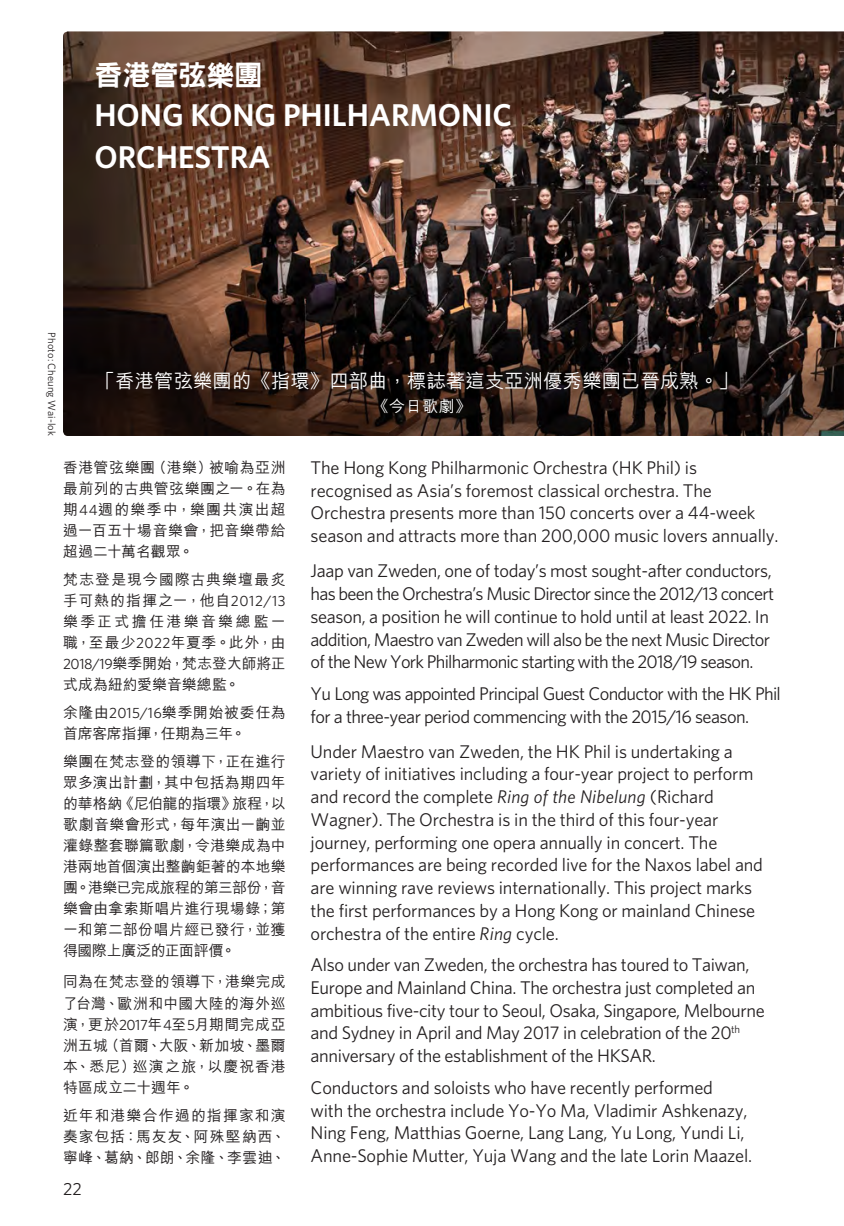
<style>
.page{position:relative;width:844px;height:1226px;background:#fff}
.page>*{position:absolute;margin:0;border:0;box-sizing:border-box;transform-origin:0 0}
.t1{font:600 31.5px "Whitney";color:#fff}
.t2{font:28px "DFPG Hei XB MP BF";color:#fff}
.t3{font:500 19.25px "M Hei";letter-spacing:.01em;color:#fff}
.t4{font:18.38px/22.8px "Whitney";letter-spacing:-.01em;color:#231f20}
.t5{font:18.38px/22.8px "Whitney";letter-spacing:-.04em;color:#231f20}
.t6{font:17.5px "Whitney";color:#231f20}
.t7{font:500 15.75px "M Hei";color:#fff}
.t8{font:500 14.88px/21px "M Hei";letter-spacing:.03em;color:#231f20;text-align:justify}
.t9{font:500 14.88px/21px "M Hei";letter-spacing:.01em;color:#231f20}
.t10{font:10.5px "Whitney";letter-spacing:.01em;color:#231f20}
.s1{font-family:"Whitney";font-weight:400}
.s2{font-style:italic}
</style>
<div class="page">
<img style="left:63px;top:31px;width:780px;height:143px">
<img style="left:63px;top:174px;width:780px;height:262px">
<h2 class="t2" style="left:94px;top:61px;width:170px">香港管弦樂團</h2>
<h1 class="t1" style="left:94px;top:96px;width:260px">HONG KONG PHILHARMO</h1>
<h1 class="t1" style="left:461px;top:96px;width:49px">NIC</h1>
<h1 class="t1" style="left:94px;top:138px;width:6px">ORCHESTRA</h1>
<p class="t10" style="left:58px;top:332px;width:105px;rotate:90deg">Photo: Cheung Wai-lok</p>
<p class="t3" style="left:96px;top:370px;width:643px">「香港管弦樂團的《指環》四部曲，標誌著這支亞洲優秀樂團已晉成熟。」</p>
<p class="t7" style="left:372px;top:398px;width:100px">《今日歌劇》</p>
<p class="t8" style="left:63px;top:457px;width:224px">香港管弦樂團（港樂）被喻為亞洲最前列的古典管弦樂團之一。在為期<span class="s1">44</span>週的樂季中，樂團共演出超過一百五十場音樂會，把音樂帶給超過二十萬名觀眾。</p>
<p class="t8" style="left:63px;top:569px;width:224px">梵志登是現今國際古典樂壇最炙手可熱的指揮之一，他自<span class="s1">2012/13</span>樂季正式擔任港樂音樂總監一職，至最少<span class="s1">2022</span>年夏季。此外，由<span class="s1">2018/19</span>樂季開始，梵志登大師將正式成為紐約愛樂音樂總監。</p>
<p class="t9" style="left:63px;top:702px;width:224px">余隆由<span class="s1">2015/16</span>樂季開始被委任為首席客席指揮，任期為三年。</p>
<p class="t8" style="left:63px;top:751px;width:224px">樂團在梵志登的領導下，正在進行眾多演出計劃，其中包括為期四年的華格納《尼伯龍的指環》旅程，以歌劇音樂會形式，每年演出一齣並灌錄整套聯篇歌劇，令港樂成為中港兩地首個演出整齣鉅著的本地樂團。港樂已完成旅程的第三部份，音樂會由拿索斯唱片進行現場錄；第一和第二部份唱片經已發行，並獲得國際上廣泛的正面評價。</p>
<p class="t8" style="left:63px;top:971px;width:224px">同為在梵志登的領導下，港樂完成了台灣、歐洲和中國大陸的海外巡演，更於<span class="s1">2017</span>年<span class="s1">4</span>至<span class="s1">5</span>月期間完成亞洲五城（首爾、大阪、新加坡、墨爾本、悉尼）巡演之旅，以慶祝香港特區成立二十週年。</p>
<p class="t8" style="left:63px;top:1104px;width:224px">近年和港樂合作過的指揮家和演奏家包括：馬友友、阿殊堅納西、寧峰、葛納、郎朗、余隆、李雲迪、</p>
<p class="t6" style="left:63px;top:1178px;width:20px">22</p>
<p class="t4" style="left:310px;top:455px;width:469px">The Hong Kong Philharmonic Orchestra (HK Phil) is recognised as Asia’s foremost classical orchestra. The Orchestra presents more than 150 concerts over a 44-week season and attracts more than 200,000 music lovers annually.</p>
<p class="t5" style="left:310px;top:559px;width:465px">Jaap van Zweden, one of today’s most sought-after conductors, has been the Orchestra’s Music Director since the 2012/13 concert season, a position he will continue to hold until at least 2022. In addition, Maestro van Zweden will also be the next Music Director of the New York Philharmonic starting with the 2018/19 season.</p>
<p class="t5" style="left:310px;top:681px;width:471px">Yu Long was appointed Principal Guest Conductor with the HK Phil for a three-year period commencing with the 2015/16 season.</p>
<p class="t4" style="left:310px;top:739px;width:454px">U nder Maestro van Zweden, the HK Phil is undertaking a variety of initiatives including a four-year project to perform and record the complete <span class="s2">Ring of the Nibelung</span> (Richard Wagner). The Orchestra is in the third of this four-year journey, performing one opera annually in concert. The performances are being recorded live for the N axos label and are winning rave reviews internationally. This project marks the first performances by a Hong Kong or mainland Chinese orchestra of the entire <span class="s2">Ring</span> cycle.</p>
<p class="t4" style="left:310px;top:952px;width:455px">Also under van Zweden, the orchestra has toured to Taiwan, Europe and Mainland China. The orchestra just completed an ambitious five-city tour to Seoul, Osaka, Singapore, Melbourne and Sydney in April and May 2017 in celebration of the 20<sup>th </sup>anniversary of the establishment of the HKSAR.</p>
<p class="t4" style="left:310px;top:1075px;width:443px">Conductors and soloists who have recently performed<br>with the orchestra include Yo-Yo Ma, Vladimir Ashkenazy, N ing Feng, Matthias Goerne, Lang Lang, Yu Long, Yundi Li, Anne-Sophie Mutter, Yuja Wang and the late Lorin Maazel.</p>
</div>
